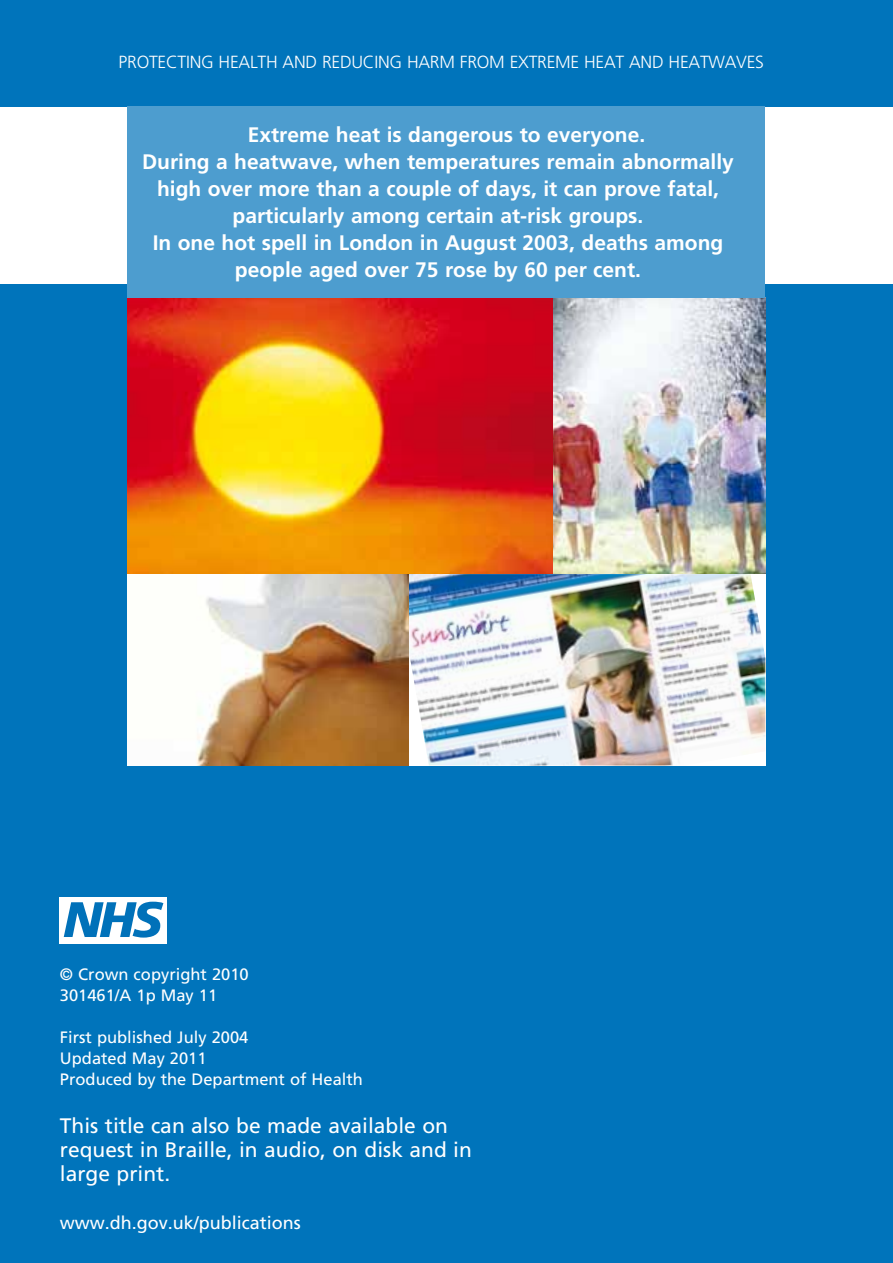
<style>
.page{position:relative;width:893px;height:1263px;background:#fff}
.page>*{position:absolute;margin:0;border:0;box-sizing:border-box;transform-origin:0 0}
.t1{font:700 21px/27px "Frutiger LT Std";color:#fff}
.t2{font:21px/24px "Frutiger LT Std";color:#fff}
.t3{font:18px "Frutiger LT Std";color:#fff}
.t4{font:300 17.55px "Frutiger LT Std";letter-spacing:-.015em;color:#fff}
.t5{font:16.5px/21px "Frutiger LT Std";color:#fff}
</style>
<div class="page">
<div style="left:0;top:0;width:893px;height:106px;background:#0074bb"></div>
<div style="left:0;top:285px;width:893px;height:978px;background:#0074bb"></div>
<div style="left:60px;top:897px;width:107px;height:46px;background:#fff"></div>
<svg style="left:64px;top:902px;width:99px;height:35px"></svg>
<img style="left:553px;top:298px;width:212px;height:276px">
<svg style="left:128px;top:298px;width:425px;height:276px;background:#e46217"></svg>
<img style="left:408px;top:574px;width:357px;height:191px">
<svg style="left:128px;top:574px;width:280px;height:191px;background:#cfb69b"></svg>
<div style="left:128px;top:106px;width:637px;height:192px;background:#4d9dcf"></div>
<p class="t4" style="left:119px;top:52px;width:647px">PROTECTING HEALTH AND REDUCING HARM FROM EXTREME HEAT AND HEATWAVES</p>
<p class="t1" style="left:142px;top:122px;width:593px;text-indent:106px">Extreme heat is dangerous to everyone.<br>During a heatwave, when temperatures remain abnormally</p>
<p class="t1" style="left:153px;top:176px;width:572px;text-align:center">high over more than a couple of days, it can prove fatal, particularly among certain at-risk groups.<br>In one hot spell in London in August 2003, deaths among people aged over 75 rose by 60 per cent.</p>
<p class="t5" style="left:60px;top:963px;width:190px">© Crown copyright 2010<br>301461/A 1p May 11</p>
<p class="t5" style="left:60px;top:1026px;width:305px">First published July 2004<br>Updated May 2011<br>Produced by the Department of Health</p>
<p class="t2" style="left:60px;top:1113px;width:413px">This title can also be made available on request in Braille, in audio, on disk and in large print.</p>
<p class="t3" style="left:60px;top:1212px;width:243px">www.dh.gov.uk/publications</p>
</div>
